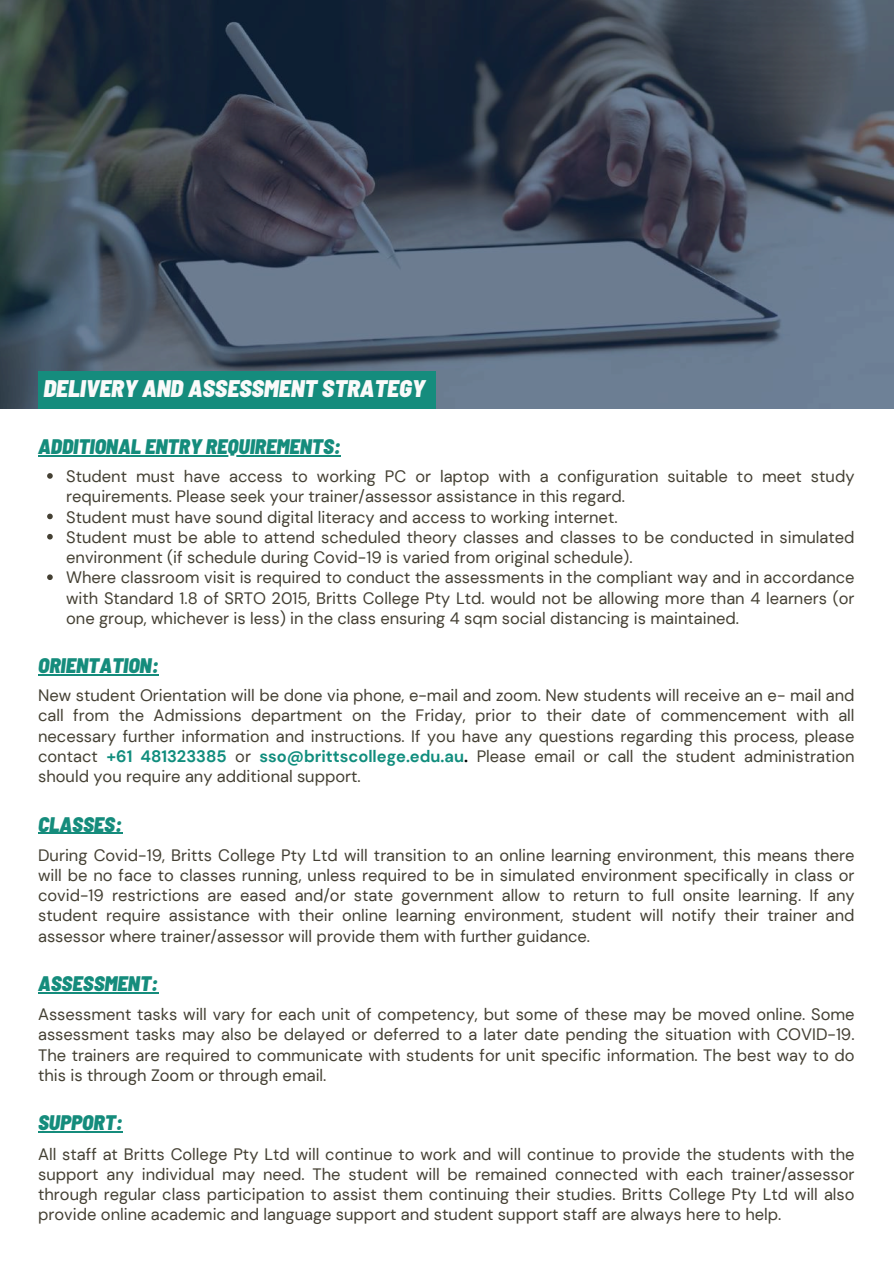
<style>
.page{position:relative;width:894px;height:1264px;background:#fff}
.page>*{position:absolute;margin:0;border:0;box-sizing:border-box;transform-origin:0 0}
.t1{font:italic 900 semi-condensed 24px "Barlow";color:#fafafa}
.t2{font:italic 900 semi-condensed 21px "Barlow";color:#158c7c}
.t3{font:16.5px/20.2px "DM Sans";color:#444033;text-align:justify}
.s1{font-weight:700;color:#108d7d}
.s2{font-weight:700;color:#000}
</style>
<div class="page">
<svg style="left:0;top:0;width:893px;height:409px;background:#434f5f"></svg>
<div style="left:38px;top:371px;width:397px;height:38px;background:#158c7d"></div>
<svg style="left:47px;top:473px;width:6px;height:6px"></svg>
<svg style="left:47px;top:513px;width:6px;height:6px"></svg>
<svg style="left:47px;top:534px;width:6px;height:5px"></svg>
<svg style="left:47px;top:574px;width:6px;height:6px"></svg>
<hr style="left:38px;top:455px;width:303px;height:1px;background:#158c7c">
<hr style="left:38px;top:674px;width:121px;height:1px;background:#158c7c">
<hr style="left:38px;top:832px;width:84px;height:1px;background:#158c7c">
<hr style="left:38px;top:992px;width:120px;height:1px;background:#158c7c">
<hr style="left:38px;top:1131px;width:85px;height:1px;background:#158c7c">
<h1 class="t1" style="left:43px;top:373px;width:383px">DELIVERY AND ASSESSMENT STRATEGY</h1>
<p class="t2" style="left:38px;top:433px;width:304px">ADDITIONAL ENTRY REQUIREMENTS:</p>
<p class="t3" style="left:66px;top:466px;width:789px;text-align:left">Student must have access to working PC or laptop with a configuration suitable to meet study requirements. Please seek your trainer/assessor assistance in this regard.<br>Student must have sound digital literacy and access to working internet.<br>Student must be able to attend scheduled theory classes and classes to be conducted in simulated environment (if schedule during Covid-19 is varied from original schedule).<br>Where classroom visit is required to conduct the assessments in the compliant way and in accordance with Standard 1.8 of SRTO 2015, Britts College Pty Ltd. would not be allowing more than 4 learners (or one group, whichever is less) in the class ensuring 4 sqm social distancing is maintained.</p>
<p class="t2" style="left:38px;top:652px;width:122px">ORIENTATION:</p>
<p class="t3" style="left:38px;top:685px;width:817px">New student Orientation will be done via phone, e-mail and zoom. New students will receive an e- mail and call from the Admissions department on the Friday, prior to their date of commencement with all necessary further information and instructions. If you have any questions regarding this process, please contact <span class="s1">+61 481323385</span> or <span class="s1">sso@brittscollege.edu.au</span><span class="s2">.</span> Please email or call the student administration should you require any additional support.</p>
<p class="t2" style="left:38px;top:810px;width:86px">CLASSES:</p>
<p class="t3" style="left:38px;top:844px;width:817px">During Covid-19, Britts College Pty Ltd will transition to an online learning environment, this means there will be no face to classes running, unless required to be in simulated environment specifically in class or covid-19 restrictions are eased and/or state government allow to return to full onsite learning. If any student require assistance with their online learning environment, student will notify their trainer and assessor where trainer/assessor will provide them with further guidance.</p>
<p class="t2" style="left:38px;top:970px;width:122px">ASSESSMENT:</p>
<p class="t3" style="left:38px;top:1004px;width:817px">Assessment tasks will vary for each unit of competency, but some of these may be moved online. Some assessment tasks may also be delayed or deferred to a later date pending the situation with COVID-19.<br>The trainers are required to communicate with students for unit specific information. The best way to do this is through Zoom or through email.</p>
<p class="t2" style="left:38px;top:1109px;width:86px">SUPPORT:</p>
<p class="t3" style="left:38px;top:1143px;width:817px">All staff at Britts College Pty Ltd will continue to work and will continue to provide the students with the support any individual may need. The student will be remained connected with each trainer/assessor through regular class participation to assist them continuing their studies. Britts College Pty Ltd will also provide online academic and language support and student support staff are always here to help.</p>
</div>
